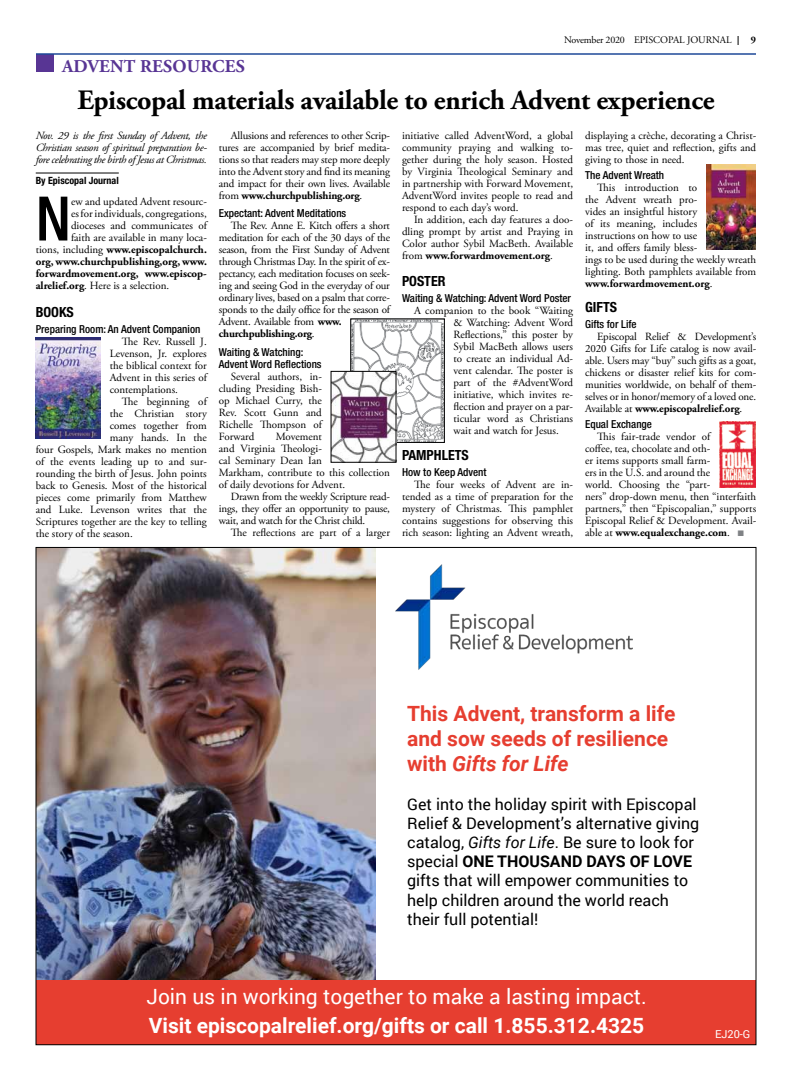
<style>
.page{position:relative;width:792px;height:1080px;background:#fff}
.page>*{position:absolute;margin:0;border:0;box-sizing:border-box;transform-origin:0 0}
.t1{font:500 condensed 61.4px "Helvetica Neue";color:#000}
.t2{font:700 28px "Adobe Garamond Pro";letter-spacing:-.01em;color:#000}
.t3{font:700 21px/25.2px "Roboto";color:#e63e30}
.t4{font:700 21px "Roboto";color:#fff}
.t5{font:21px "Roboto";color:#fff}
.t6{font:700 18px "Adobe Garamond Pro";letter-spacing:.015em;color:#583594}
.t7{font:16px/19.2px "Roboto";color:#000}
.t8{font:700 condensed 14px "Helvetica Neue";color:#000}
.t9{font:11px/12px "Adobe Garamond Pro";color:#000;text-align:justify}
.t10{font:11px/12px "Adobe Garamond Pro";letter-spacing:-.02em;color:#000}
.t11{font:500 condensed 11px/12px "Helvetica Neue";color:#000}
.t12{font:italic 11px/12px "Adobe Garamond Pro";letter-spacing:-.025em;color:#000;text-align:justify}
.t13{font:700 11px "Adobe Garamond Pro";color:#000}
.t14{font:11px "Roboto";color:#fff}
.t15{font:10px "Adobe Garamond Pro";letter-spacing:-.01em;color:#000}
.t16{font:700 condensed 10px "Helvetica Neue";color:#000}
.t17{font:700 10px "Adobe Garamond Pro";color:#000}
.s1{font-weight:400}
.s2{font-weight:700}
.s3{color:#808285}
.s4{font-style:italic}
</style>
<div class="page">
<div style="left:36px;top:54px;width:18px;height:18px;background:#583594"></div>
<hr style="left:36px;top:54px;width:720px;height:1px;background:#00539b">
<img style="left:38px;top:549px;width:338px;height:431px">
<img style="left:372px;top:549px;width:261px;height:143px">
<div style="left:36px;top:980px;width:720px;height:64px;background:#e63e30"></div>
<hr style="left:36px;top:173px;width:83px;height:1px;background:#000">
<img style="left:719px;top:422px;width:37px;height:65px">
<img style="left:706px;top:164px;width:50px;height:86px">
<img style="left:36px;top:338px;width:65px;height:100px">
<img style="left:353px;top:321px;width:90px;height:120px">
<div style="left:351px;top:319px;width:94px;height:124px;border:1px solid #000"></div>
<img style="left:333px;top:373px;width:61px;height:87px">
<h3 class="t6" style="left:62px;top:56px;width:184px">Advent Resources</h3>
<p class="t15" style="left:564px;top:34px;width:169px">November 2020 Episcopal Journal</p>
<p class="t17" style="left:751px;top:34px;width:7px">9</p>
<h2 class="t2" style="left:78px;top:84px;width:638px">Episcopal materials available to enrich Advent experience</h2>
<p class="t12" style="left:36px;top:130px;width:173px">Nov. 29 is the first Sunday of Advent, the Christian season of spiritual preparation be&shy;fore celebrating the birth of Jesus at Christmas.</p>
<p class="t16" style="left:36px;top:174px;width:85px">By Episcopal Journal</p>
<h1 class="t1" style="left:36px;top:182px;width:37px">N</h1>
<p class="t9" style="left:71px;top:195px;width:137px">ew and updated Advent resourc-</p>
<p class="t9" style="left:71px;top:207px;width:137px">es for individuals, congregations,</p>
<p class="t9" style="left:71px;top:219px;width:137px">dioceses and communicates of</p>
<p class="t9" style="left:71px;top:231px;width:137px">faith are available in many loca-</p>
<p class="t13" style="left:36px;top:243px;width:173px"><span class="s1">tions, including</span> www.episcopalchurch.</p>
<p class="t13" style="left:36px;top:255px;width:173px">org, www.churchpublishing,org, www.</p>
<p class="t13" style="left:36px;top:267px;width:173px">forwardmovement.org, www.episcop-</p>
<p class="t9" style="left:36px;top:279px;width:135px"><span class="s2">alrelief.org</span>. Here is a selection.</p>
<p class="t8" style="left:36px;top:303px;width:39px">BOOKS</p>
<p class="t11" style="left:36px;top:322px;width:166px">Preparing Room: An Advent Companion</p>
<p class="t9" style="left:110px;top:335px;width:99px;text-indent:12px">The Rev. Russell J.<br>Levenson, Jr. explores the biblical context for Advent in this series of contemplations.</p>
<p class="t9" style="left:122px;top:395px;width:87px">The beginning of</p>
<p class="t9" style="left:110px;top:407px;width:99px">the Christian story</p>
<p class="t9" style="left:110px;top:419px;width:99px">comes together from</p>
<p class="t9" style="left:110px;top:431px;width:99px">many hands. In the</p>
<p class="t9" style="left:36px;top:443px;width:173px">four Gospels, Mark makes no mention</p>
<p class="t9" style="left:36px;top:455px;width:173px">of the events leading up to and sur-</p>
<p class="t9" style="left:36px;top:467px;width:173px">rounding the birth of Jesus. John points</p>
<p class="t9" style="left:36px;top:479px;width:173px">back to Genesis. Most of the historical</p>
<p class="t9" style="left:36px;top:491px;width:173px">pieces come primarily from Matthew</p>
<p class="t9" style="left:36px;top:503px;width:173px">and Luke. Levenson writes that the</p>
<p class="t9" style="left:36px;top:515px;width:173px">Scriptures together are the key to telling</p>
<p class="t9" style="left:36px;top:527px;width:99px">the story of the season.</p>
<p class="t9" style="left:219px;top:130px;width:173px;text-indent:12px">Allusions and references to other Scrip&shy;tures are accompanied by brief medita&shy;tions so that readers may step more deeply into the Advent story and find its meaning and impact for their own lives. Available from <span class="s2">www.churchpublishing.org</span>.</p>
<p class="t11" style="left:219px;top:207px;width:129px">Expectant: Advent Meditations</p>
<p class="t10" style="left:219px;top:220px;width:173px;text-indent:12px">The Rev. Anne E. Kitch offers a short meditation for each of the 30 days of the season, from the First Sunday of Advent through Christmas Day. In the spirit of ex&shy;pectancy, each meditation focuses on seek&shy;ing and seeing God in the everyday of our ordinary lives, based on a psalm that corre&shy;sponds to the daily office for the season of Advent. Available from <span class="s2">www. churchpublishing.org</span>.</p>
<p class="t11" style="left:219px;top:346px;width:104px">Waiting &amp; Watching:<br>Advent Word Reflections</p>
<p class="t9" style="left:219px;top:371px;width:105px;text-indent:12px">Several authors, in&shy;cluding Presiding Bish&shy;op Michael Curry, the Rev. Scott Gunn and Richelle Thompson of Forward</p>
<p class="t9" style="left:219px;top:431px;width:173px;text-align:left;text-indent:57px">Movement<br>and Virginia Theologi-<br>cal Seminary Dean Ian<br>Markham, contribute to this collection of daily devotions for Advent.</p>
<p class="t9" style="left:219px;top:491px;width:173px;text-indent:12px">Drawn from the weekly Scripture read&shy;ings, they offer an opportunity to pause, wait, and watch for the Christ child.</p>
<p class="t9" style="left:231px;top:527px;width:161px">The reflections are part of a larger</p>
<p class="t9" style="left:402px;top:130px;width:173px">initiative called AdventWord, a global community praying and walking to&shy;gether during the holy season. Hosted by Virginia Theological Seminary and in partnership with Forward Movement, AdventWord invites people to read and respond to each day’s word.</p>
<p class="t9" style="left:402px;top:214px;width:173px;text-indent:12px">In addition, each day features a doo&shy;dling prompt by artist and Praying in Color author Sybil MacBeth. Available from <span class="s2">www.forwardmovement.org</span>.</p>
<p class="t8" style="left:402px;top:273px;width:24px">POSTER</p>
<p class="t11" style="left:402px;top:292px;width:171px">Waiting &amp; Watching: Advent Word Poster</p>
<p class="t9" style="left:454px;top:305px;width:121px;text-indent:-40px">A companion to the book “Waiting &amp; Watching: Advent Word Reflections,” this poster by Sybil MacBeth allows users to create an individual Ad&shy;vent calendar. The poster is part of the #AdventWord initiative, which invites re&shy;flection and prayer on a par&shy;ticular word as Christians wait and watch for Jesus.</p>
<p class="t8" style="left:402px;top:447px;width:48px">PAMPHLETS</p>
<p class="t11" style="left:402px;top:466px;width:86px">How to Keep Advent</p>
<p class="t9" style="left:402px;top:479px;width:173px;text-indent:12px">The four weeks of Advent are in&shy;tended as a time of preparation for the mystery of Christmas. This pamphlet contains suggestions for observing this rich season: lighting an Advent wreath,</p>
<p class="t9" style="left:585px;top:130px;width:173px">displaying a crèche, decorating a Christ&shy;mas tree, quiet and reflection, gifts and giving to those in need.</p>
<p class="t11" style="left:585px;top:169px;width:81px">The Advent Wreath</p>
<p class="t9" style="left:585px;top:182px;width:173px;text-align:left;text-indent:12px">This introduction to<br>the Advent wreath pro-<br>vides an insightful history<br>of its meaning, includes<br>instructions on how to use<br>it, and offers family bless-<br>ings to be used during the weekly wreath lighting. Both pamphlets available from <span class="s2">www.forwardmovement.org</span>.</p>
<p class="t8" style="left:585px;top:299px;width:26px">GIFTS</p>
<p class="t11" style="left:585px;top:318px;width:53px">Gifts for Life</p>
<p class="t9" style="left:585px;top:331px;width:173px;text-indent:12px">Episcopal Relief &amp; Development’s 2020 Gifts for Life catalog is now avail&shy;able. Users may “buy” such gifts as a goat, chickens or disaster relief kits for com&shy;munities worldwide, on behalf of them&shy;selves or in honor/memory of a loved one.<br>Available at <span class="s2">www.episcopalrelief.org</span>.</p>
<p class="t11" style="left:585px;top:418px;width:68px">Equal Exchange</p>
<p class="t9" style="left:585px;top:431px;width:173px;text-align:left;text-indent:12px">This fair-trade vendor of<br>coffee, tea, chocolate and oth-<br>er items supports small farm-<br>ers in the U.S. and around the<br>world. Choosing the “part-<br>ners” drop-down menu, then “interfaith partners,” then “Episcopalian,” supports Episcopal Relief &amp; Development. Avail&shy;able at <span class="s2">www.equalexchange.com</span>. <span class="s3">■</span></p>
<h3 class="t3" style="left:407px;top:700px;width:270px">This Advent, transform a life and sow seeds of resilience with <span class="s4">Gifts for Life</span></h3>
<p class="t7" style="left:407px;top:794px;width:294px">Get into the holiday spirit with Episcopal Relief &amp; Development’s alternative giving catalog, <span class="s4">Gifts for Life</span>. Be sure to look for special <span class="s2">ONE THOUSAND DAYS OF LOVE </span>gifts that will empower communities to help children around the world reach their full potential!</p>
<h3 class="t5" style="left:146px;top:982px;width:502px">Join us in working together to make a lasting impact.</h3>
<h3 class="t4" style="left:149px;top:1011px;width:497px">Visit episcopalrelief.org/gifts or call 1.855.312.4325</h3>
<p class="t14" style="left:715px;top:1026px;width:37px">EJ20-G</p>
</div>
